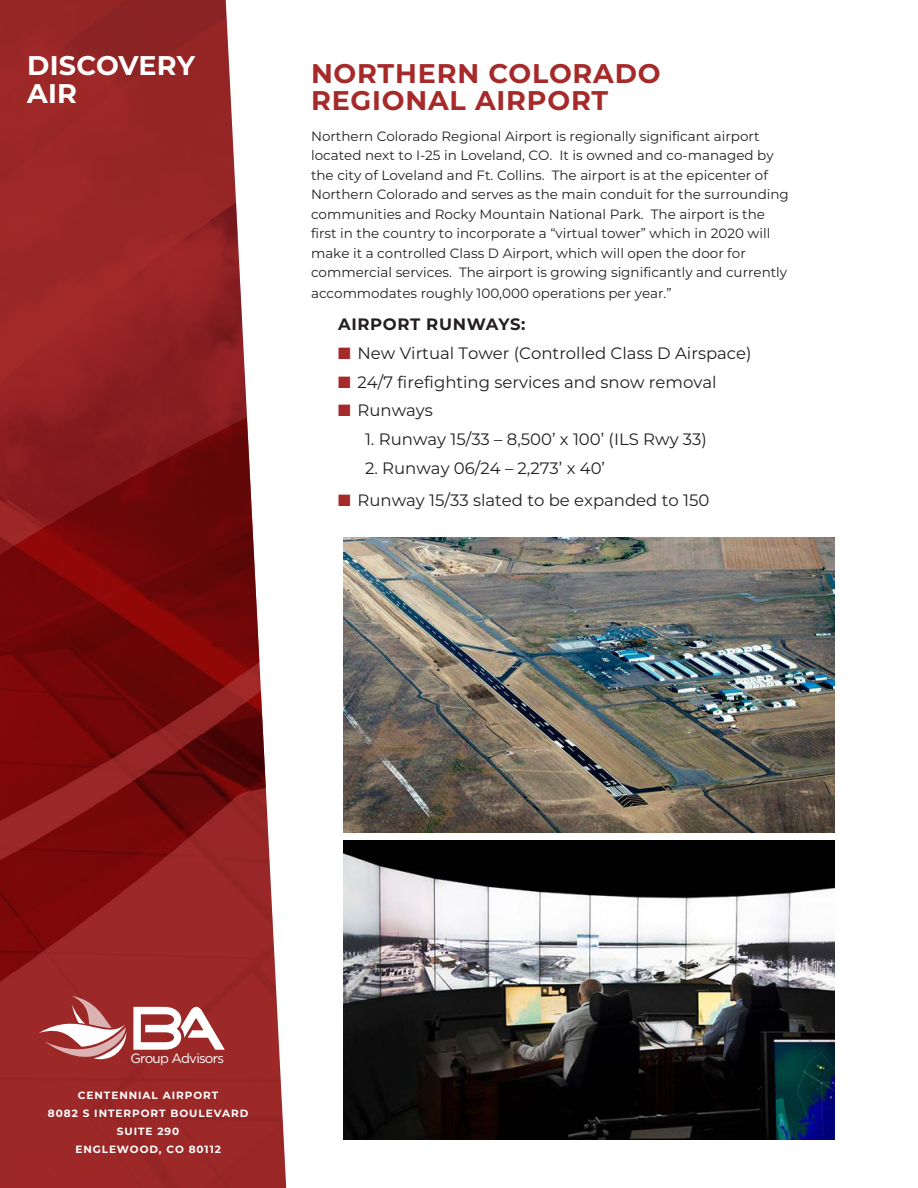
<style>
.page{position:relative;width:918px;height:1188px;background:#fff}
.page>*{position:absolute;margin:0;border:0;box-sizing:border-box;transform-origin:0 0}
.t1{font:700 27px/27px "Montserrat";letter-spacing:.03em;color:#a52a29}
.t2{font:700 27px "Montserrat";letter-spacing:.01em;color:#fff}
.t3{font:16.5px "Montserrat";color:#231f20}
.t4{font:700 16.5px "Montserrat";letter-spacing:.04em;color:#231f20}
.t5{font:13.5px/19.5px "Montserrat";color:#231f20}
.t6{font:13.35px "Gotham";letter-spacing:-.06em;color:#fff}
.t7{font:700 10.5px "Montserrat";letter-spacing:.09em;color:#fff}
.s1{color:#a52a29}
</style>
<div class="page">
<img style="left:0;top:0;width:286px;height:1188px">
<svg style="left:133px;top:1007px;width:92px;height:43px"></svg>
<svg style="left:39px;top:996px;width:88px;height:64px"></svg>
<img style="left:343px;top:538px;width:491px;height:294px">
<img style="left:343px;top:841px;width:491px;height:299px">
<p class="t2" style="left:27px;top:46px;width:169px">DISCOVERY</p>
<p class="t2" style="left:27px;top:74px;width:51px">AIR</p>
<p class="t1" style="left:311px;top:59px;width:351px">NORTHERN COLORADO<br>REGIONAL AIRPORT</p>
<p class="t5" style="left:311px;top:126px;width:479px">Northern Colorado Regional Airport is regionally significant airport located next to I-25 in Loveland, CO. It is owned and co-managed by the city of Loveland and Ft. Collins. The airport is at the epicenter of Northern Colorado and serves as the main conduit for the surrounding communities and Rocky Mountain National Park. The airport is the first in the country to incorporate a “virtual tower” which in 2020 will make it a controlled Class D Airport, which will open the door for commercial services. The airport is growing significantly and currently</p>
<p class="t5" style="left:311px;top:283px;width:362px">accommodates roughly 100,000 operations per year.”</p>
<p class="t4" style="left:338px;top:312px;width:189px">AIRPORT RUNWAYS:</p>
<p class="t3" style="left:338px;top:342px;width:415px"><span class="s1">■</span> New Virtual Tower (Controlled Class D Airspace)</p>
<p class="t3" style="left:338px;top:370px;width:380px"><span class="s1">■</span> 24/7 firefighting services and snow removal</p>
<p class="t3" style="left:338px;top:399px;width:96px"><span class="s1">■</span> Runways</p>
<p class="t3" style="left:365px;top:428px;width:343px">1. Runway 15/33 – 8,500’ x 100’ (ILS Rwy 33)</p>
<p class="t3" style="left:365px;top:457px;width:242px">2. Runway 06/24 – 2,273’ x 40’</p>
<p class="t3" style="left:338px;top:489px;width:373px"><span class="s1">■</span> Runway 15/33 slated to be expanded to 150</p>
<p class="t6" style="left:130px;top:1049px;width:95px">Group Advisors</p>
<p class="t7" style="left:78px;top:1088px;width:142px">CENTENNIAL AIRPORT</p>
<p class="t7" style="left:48px;top:1106px;width:202px">8082 S INTERPORT BOULEVARD</p>
<p class="t7" style="left:117px;top:1124px;width:64px">SUITE 290</p>
<p class="t7" style="left:75px;top:1142px;width:147px">ENGLEWOOD, CO 80112</p>
</div>
